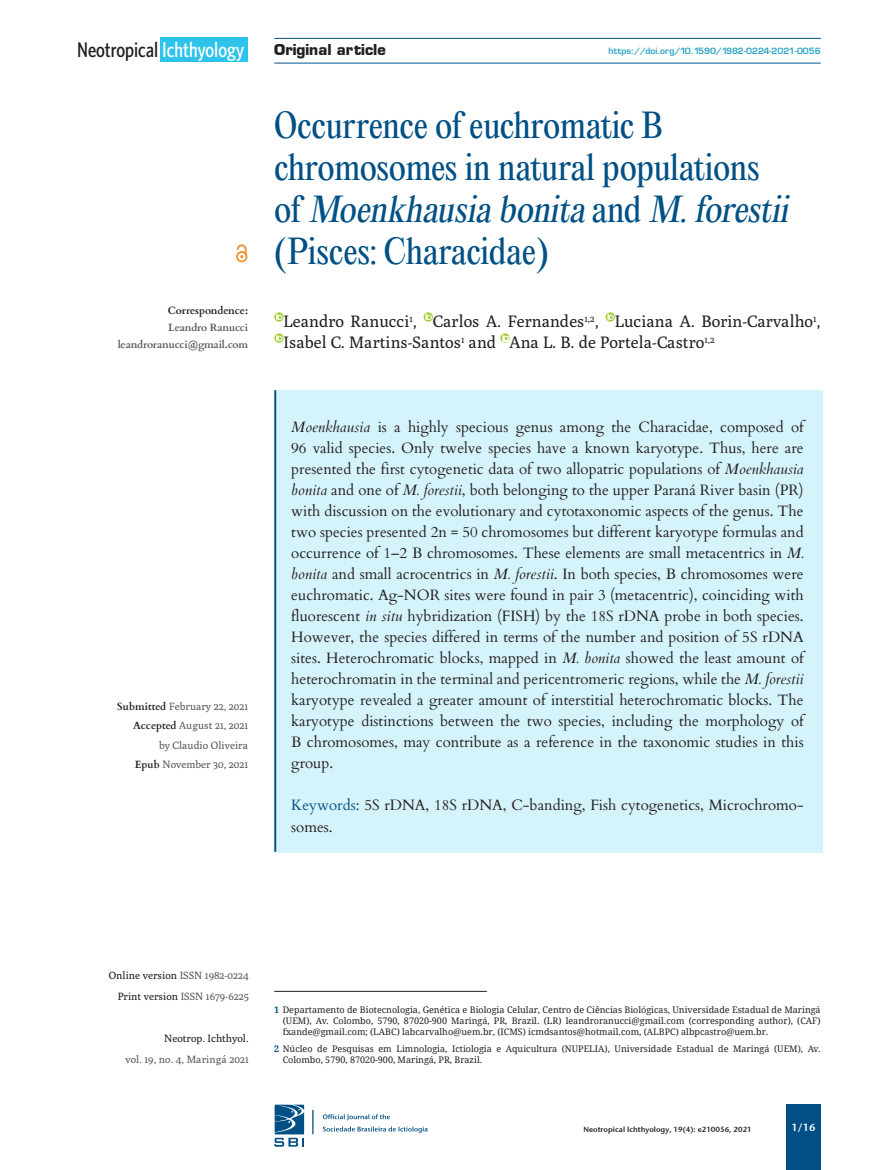
<style>
.page{position:relative;width:893px;height:1170px;background:#fff}
.page>*{position:absolute;margin:0;border:0;box-sizing:border-box;transform-origin:0 0}
.t1{font:33px/42px "Editorial New";letter-spacing:-.025em;color:#015085}
.t2{font:500 21.3px "Whitney Condensed";color:#231f20}
.t3{font:16.5px/21px "Poly";color:#231f20}
.t4{font:700 15.75px "Eugenio";color:#231f20}
.t5{font:15px/21px "Cardo";color:#231f20;text-align:justify}
.t6{font:10.5px/19.5px "Poly";color:#57585a;text-align:right}
.t7{font:10.5px "Poly";color:#231f20}
.t8{font:700 10.5px "Cardo";letter-spacing:-.015em;color:#57585a}
.t9{font:700 10.5px "Cardo";color:#231f20}
.t10{font:10.5px "Stone Sans Sem ITCTT Semi";color:#fff}
.NI_Rodapes{font:9px/10.8px "Droid Serif";color:#231f20;text-align:justify}
.t11{font:9px "Eugenio Medium Normal";color:#26a3c4}
.t12{font:7.5px "Stone Sans Sem ITCTT Semi";color:#231f20}
.s1{color:#fff}
.s2{font-style:italic}
.s3{font-family:"Cardo";font-weight:700;color:#231f20}
.s4{color:#015085}
.s5{color:#57585a}
.s6{color:#231f20}
.s7{font-weight:700;color:#014f84}
</style>
<div class="page">
<div style="left:786px;top:1104px;width:35px;height:65px;background:#014f84"></div>
<hr style="left:274px;top:63px;width:547px;height:1px;background:#01558c">
<hr style="left:274px;top:38px;width:547px;height:1px;background:#01558c">
<svg style="left:323px;top:1126px;width:104px;height:6px"></svg>
<svg style="left:323px;top:1114px;width:67px;height:6px"></svg>
<svg style="left:312px;top:1109px;width:1px;height:25px"></svg>
<svg style="left:274px;top:1104px;width:30px;height:42px"></svg>
<div style="left:160px;top:37px;width:88px;height:25px;background:#2dc3ea"></div>
<div style="left:276px;top:390px;width:547px;height:462px;background:#d5f3fa"></div>
<hr style="left:274px;top:390px;width:2px;height:461px;background:#015085">
<svg style="left:274px;top:312px;width:10px;height:10px"></svg>
<svg style="left:276px;top:313px;width:7px;height:7px"></svg>
<svg style="left:424px;top:312px;width:9px;height:10px"></svg>
<svg style="left:425px;top:313px;width:7px;height:7px"></svg>
<svg style="left:606px;top:312px;width:9px;height:10px"></svg>
<svg style="left:607px;top:313px;width:7px;height:7px"></svg>
<svg style="left:274px;top:333px;width:10px;height:10px"></svg>
<svg style="left:276px;top:334px;width:7px;height:7px"></svg>
<svg style="left:500px;top:333px;width:10px;height:10px"></svg>
<svg style="left:502px;top:333px;width:7px;height:10px"></svg>
<hr style="left:274px;top:991px;width:213px;height:1px;background:#231f20">
<svg style="left:236px;top:244px;width:11px;height:18px"></svg>
<h2 class="t2" style="left:77px;top:37px;width:169px">Neotropical <span class="s1">Ichthyology</span></h2>
<p class="t4" style="left:274px;top:40px;width:113px">Original article</p>
<p class="t11" style="left:609px;top:45px;width:214px">https://doi.org/10.1590/1982-0224-2021-0056</p>
<p class="t9" style="left:168px;top:302px;width:82px">Correspondence:</p>
<p class="t8" style="left:168px;top:319px;width:81px">Leandro Ranucci</p>
<p class="t8" style="left:118px;top:336px;width:132px">leandroranucci@gmail.com</p>
<p class="t1" style="left:274px;top:104px;width:524px">Occurrence of euchromatic B chromosomes in natural populations<br>o f <span class="s2">Moenkhausia bonita</span> a n d <span class="s2">M.forestii </span>(Pisces: Characidae)</p>
<p class="t3" style="left:284px;top:311px;width:539px">Leandro Ranucci<sup>1</sup>, Carlos A. Fernandes<sup>1,2</sup>, Luciana A. Borin-Carvalho<sup>1</sup>,<br>Isabel C. Martins-Santos<sup>1</sup> and Ana L. B. de Portela-Castro<sup>1,2</sup></p>
<p class="t6" style="left:117px;top:696px;width:132px"><span class="s3">Submitted</span> February 22, 2021<br><span class="s3">Accepted</span> August 21, 2021<br>by Claudio Oliveira<br><span class="s3">Epub</span> November 30, 2021</p>
<p class="t5" style="left:291px;top:416px;width:514px"><span class="s2">Moenkhausia</span> is a highly specious genus among the Characidae, composed of 96 valid species. Only twelve species have a known karyotype. Thus, here are presented the first cytogenetic data of two allopatric populations of <span class="s2">Moenkhausia bonita</span> and one of <span class="s2">M. forestii</span>, both belonging to the upper Paraná River basin (PR) with discussion on the evolutionary and cytotaxonomic aspects of the genus. The two species presented 2n = 50 chromosomes but different karyotype formulas and occurrence of 1–2 B chromosomes. These elements are small metacentrics in <span class="s2">M. bonita</span> and small acrocentrics in <span class="s2">M. forestii</span>. In both species, B chromosomes were euchromatic. Ag-NOR sites were found in pair 3 (metacentric), coinciding with fluorescent <span class="s2">in situ</span> hybridization (FISH) by the 18S rDNA probe in both species.<br>However, the species differed in terms of the number and position of 5S rDNA sites. Heterochromatic blocks, mapped in <span class="s2">M. bonita</span> showed the least amount of heterochromatin in the terminal and pericentromeric regions, while the <span class="s2">M. forestii </span>karyotype revealed a greater amount of interstitial heterochromatic blocks. The karyotype distinctions between the two species, including the morphology of B chromosomes, may contribute as a reference in the taxonomic studies in this group.</p>
<p class="t5" style="left:291px;top:794px;width:514px"><span class="s4">Keywords:</span> 5S rDNA, 18S rDNA, C-banding, Fish cytogenetics, Microchromo&shy;somes.</p>
<p class="t7" style="left:109px;top:968px;width:141px">Online version <span class="s5">ISSN 1982-0224</span></p>
<p class="t6" style="left:118px;top:986px;width:133px"><span class="s6">Print version</span> ISSN 1679-6225</p>
<p class="t7" style="left:164px;top:1031px;width:86px">Neotrop. Ichthyol.</p>
<p class="t6" style="left:126px;top:1049px;width:125px">vol. 19, no. 4, Maringá 2021</p>
<p class="NI_Rodapes" style="left:283px;top:1004px;width:539px;text-indent:-9px"><span class="s7">1</span> Departamento de Biotecnologia, Genética e Biologia Celular, Centro de Ciências Biológicas, Universidade Estadual de Maringá (UEM), Av. Colombo, 5790, 87020-900 Maringá, PR, Brazil. (LR) leandroranucci@gmail.com (corresponding author), (CAF) fxande@gmail.com; (LABC) labcarvalho@uem.br, (ICMS) icmdsantos@hotmail.com, (ALBPC) albpcastro@uem.br.</p>
<p class="NI_Rodapes" style="left:283px;top:1043px;width:539px;text-indent:-9px"><span class="s7">2</span> Núcleo de Pesquisas em Limnologia, Ictiologia e Aquicultura (NUPELIA), Universidade Estadual de Maringá (UEM), Av.<br>Colombo, 5790, 87020-900, Maringá, PR, Brazil.</p>
<p class="t12" style="left:583px;top:1122px;width:170px">Neotropical Ichthyology, 19(4): e210056, 2021</p>
<p class="t10" style="left:791px;top:1118px;width:25px">1/16</p>
</div>
